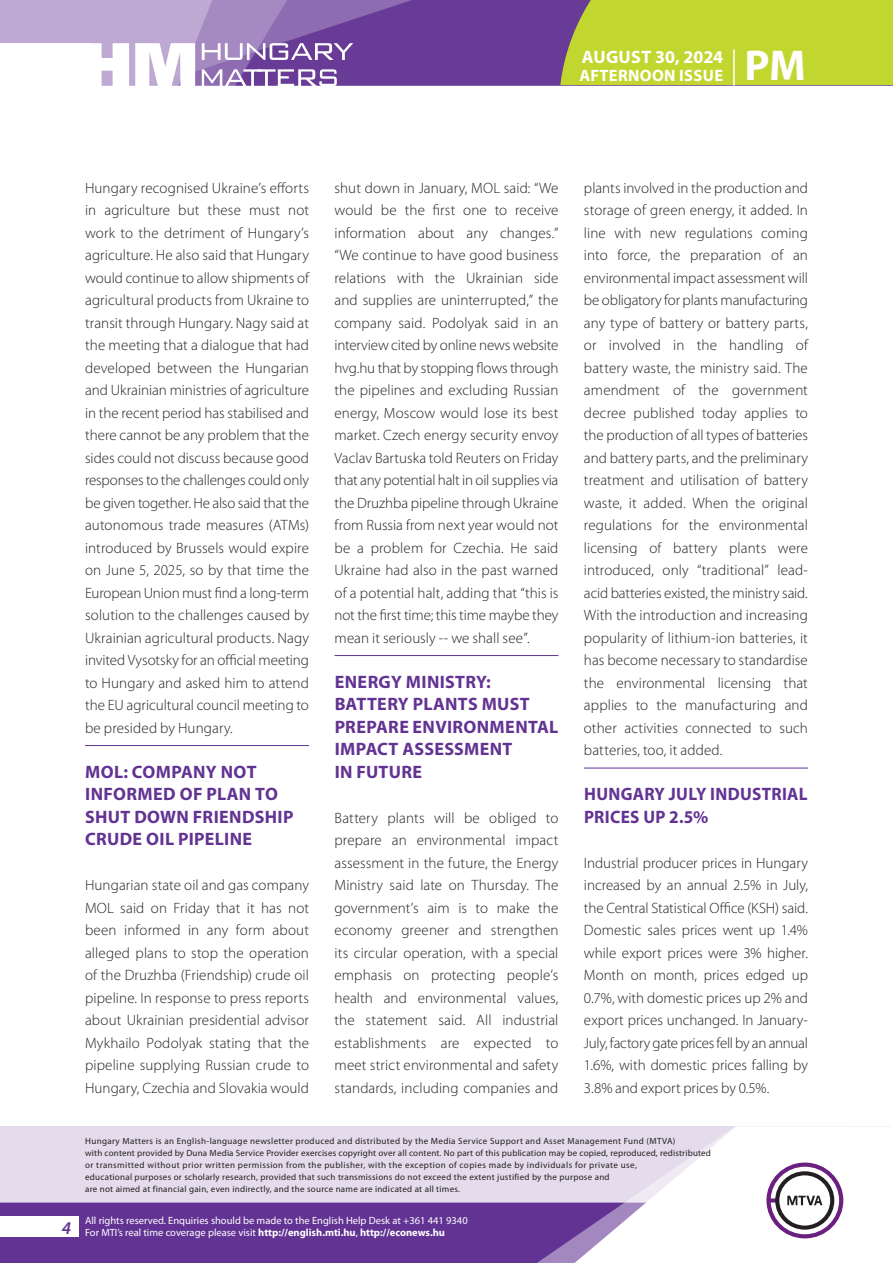
<style>
.page{position:relative;width:893px;height:1263px;background:#fff}
.page>*{position:absolute;margin:0;border:0;box-sizing:border-box;transform-origin:0 0}
.t1{font:700 43.35px "Myriad Pro";color:#fff}
._01_cimsor{font:700 18px/22.5px "Myriad Pro";letter-spacing:.02em;color:#623393}
._01_cimsor-2{font:700 18px/22.5px "Myriad Pro";letter-spacing:.02em;color:#623393;scale:.96 1}
.t2{font:700 18px "Myriad Pro";color:#fff}
.t3{font:italic 600 18px "Myriad Pro";color:#623393}
.t4{font:700 16.5px "Myriad Pro";letter-spacing:.02em;color:#fff}
._03_kenyer_szöveg-1{font:300 15px/22.5px "Myriad Pro";letter-spacing:.005em;color:#231f20;text-align:justify}
.t5{font:10.5px/12px "Myriad Pro";color:#fff}
.t6{font:9px/12px "Myriad Pro";letter-spacing:.03em;color:#231f20}
.s1{font-weight:700}
</style>
<div class="page">
<div style="left:0;top:1126px;width:893px;height:137px;background:#e4dcec"></div>
<div style="left:0;top:1202px;width:506px;height:61px;background:#623393"></div>
<div style="left:506px;top:1202px;width:43px;height:61px;background:#623393"></div>
<svg style="left:549px;top:1126px;width:344px;height:137px;fill:#fff"></svg>
<svg style="left:766px;top:1162px;width:77px;height:76px;background:#c5b8c8"></svg>
<div style="left:0;top:1216px;width:79px;height:20px;background:#fff"></div>
<div style="left:0;top:0;width:893px;height:85px;background:#683b97"></div>
<div style="left:560px;top:0;width:333px;height:85px;background:#c1d72f"></div>
<hr style="left:733px;top:49px;width:2px;height:37px;background:#fff">
<svg style="left:0;top:0;width:479px;height:86px"></svg>
<hr style="left:85px;top:745px;width:224px;height:1px;background:#623393">
<hr style="left:334px;top:655px;width:224px;height:1px;background:#623393">
<hr style="left:584px;top:768px;width:224px;height:1px;background:#623393">
<p class="t2" style="left:582px;top:45px;width:143px">August 30, 2024</p>
<p class="t4" style="left:579px;top:65px;width:116px">AFTERNOON ISSU</p>
<p class="t4" style="left:714px;top:65px;width:10px">E</p>
<h1 class="t1" style="left:745px;top:37px;width:63px">PM</h1>
<p class="_03_kenyer_szöveg-1" style="left:85px;top:176px;width:225px">Hungary recognised Ukraine’s efforts in agriculture but these must not work to the detriment of Hungary’s agriculture. He also said that Hungary would continue to allow shipments of agricultural products from Ukraine to transit through Hungary. Nagy said at the meeting that a dialogue that had developed between the Hungarian and Ukrainian ministries of agriculture in the recent period has stabilised and there cannot be any problem that the sides could not discuss because good responses to the challenges could only be given together. He also said that the autonomous trade measures (ATMs) introduced by Brussels would expire on June 5, 2025, so by that time the European Union must find a long-term solution to the challenges caused by Ukrainian agricultural products. Nagy invited Vysotsky for an official meeting to Hungary and asked him to attend the EU agricultural council meeting to be presided by Hungary.</p>
<p class="_01_cimsor" style="left:85px;top:760px;width:210px">MOL: COMPANY NOT<br>INFORMED OF PLAN TO<br>SHUT DOWN FRIENDSHIP<br>CRUDE OIL PIPELINE</p>
<p class="_03_kenyer_szöveg-1" style="left:85px;top:874px;width:225px">Hungarian state oil and gas company MOL said on Friday that it has not been informed in any form about alleged plans to stop the operation of the Druzhba (Friendship) crude oil pipeline. In response to press reports about Ukrainian presidential advisor Mykhailo Podolyak stating that the pipeline supplying Russian crude to Hungary, Czechia and Slovakia would</p>
<p class="_03_kenyer_szöveg-1" style="left:334px;top:176px;width:226px">shut down in January, MOL said: “We would be the first one to receive information about any changes.” “We continue to have good business relations with the Ukrainian side and supplies are uninterrupted,” the company said. Podolyak said in an interview cited by online news website hvg.hu that by stopping flows through the pipelines and excluding Russian energy, Moscow would lose its best market. Czech energy security envoy Vaclav Bartuska told Reuters on Friday that any potential halt in oil supplies via the Druzhba pipeline through Ukraine from Russia from next year would not be a problem for Czechia. He said Ukraine had also in the past warned of a potential halt, adding that “this is not the first time; this time maybe they mean it seriously -- we shall see”.</p>
<p class="_01_cimsor" style="left:335px;top:670px;width:225px">ENERGY MINISTRY:<br>BATTERY PLANTS MUST<br>PREPARE ENVIRONMENTAL<br>IMPACT ASSESSMENT<br>IN FUTU</p>
<p class="_01_cimsor" style="left:401px;top:760px;width:22px">RE</p>
<p class="_03_kenyer_szöveg-1" style="left:334px;top:806px;width:225px">Battery plants will be obliged to prepare an environmental impact assessment in the future, the Energy Ministry said late on Thursday. The government’s aim is to make the economy greener and strengthen its circular operation, with a special emphasis on protecting people’s health and environmental values, the statement said. All industrial establishments are expected to meet strict environmental and safety standards, including companies and</p>
<p class="_03_kenyer_szöveg-1" style="left:584px;top:176px;width:225px">plants involved in the production and storage of green energy, it added. In line with new regulations coming into force, the preparation of an environmental impact assessment will be obligatory for plants manufacturing any type of battery or battery parts, or involved in the handling of battery waste, the ministry said. The amendment of the government decree published today applies to the production of all types of batteries and battery parts, and the preliminary treatment and utilisation of battery waste, it added. When the original regulations for the environmental licensing of battery plants were introduced, only “traditional” lead&shy;acid batteries existed, the ministry said.<br>With the introduction and increasing popularity of lithium-ion batteries, it has become necessary to standardise the environmental licensing that applies to the manufacturing and other activities connected to such batteries, too, it added.</p>
<p class="_01_cimsor-2" style="left:584px;top:782px;width:234px">HUNGARY JULY INDUSTRIAL<br>PRICES UP 2.5%</p>
<p class="_03_kenyer_szöveg-1" style="left:584px;top:851px;width:225px">Industrial producer prices in Hungary increased by an annual 2.5% in July, the Central Statistical Office (KSH) said.<br>Domestic sales prices went up 1.4% while export prices were 3% higher.<br>Month on month, prices edged up 0.7%, with domestic prices up 2% and export prices unchanged. In January-July, factory gate prices fell by an annual 1.6%, with domestic prices falling by 3.8% and export prices by 0.5%.</p>
<p class="t3" style="left:62px;top:1217px;width:11px">4</p>
<p class="t6" style="left:85px;top:1134px;width:627px">Hungary Matters is an English-language newsletter produced and distributed by the Media Service Support and Asset Management Fund (MTVA)<br>with content provided by Duna Media Service Provider exercises copyright over all content. No part of this publication may be copied, reproduced, redistributed or transmitted without prior written permission from the publisher, with the exception of copies made by individuals for private use,<br>educational purposes or scholarly research, provided that such transmissions do not exceed the extent justified by the purpose and<br>are not aimed at financial gain, even indirectly, and the source name are indicated at all times.</p>
<p class="t5" style="left:85px;top:1214px;width:384px">All rights reserved. Enquiries should be made to the English Help Desk at +361 441 9340<br>For MTI’s real time coverage please visit <span class="s1">http://english.mti.hu</span>, <span class="s1">http://econews.hu</span></p>
</div>
